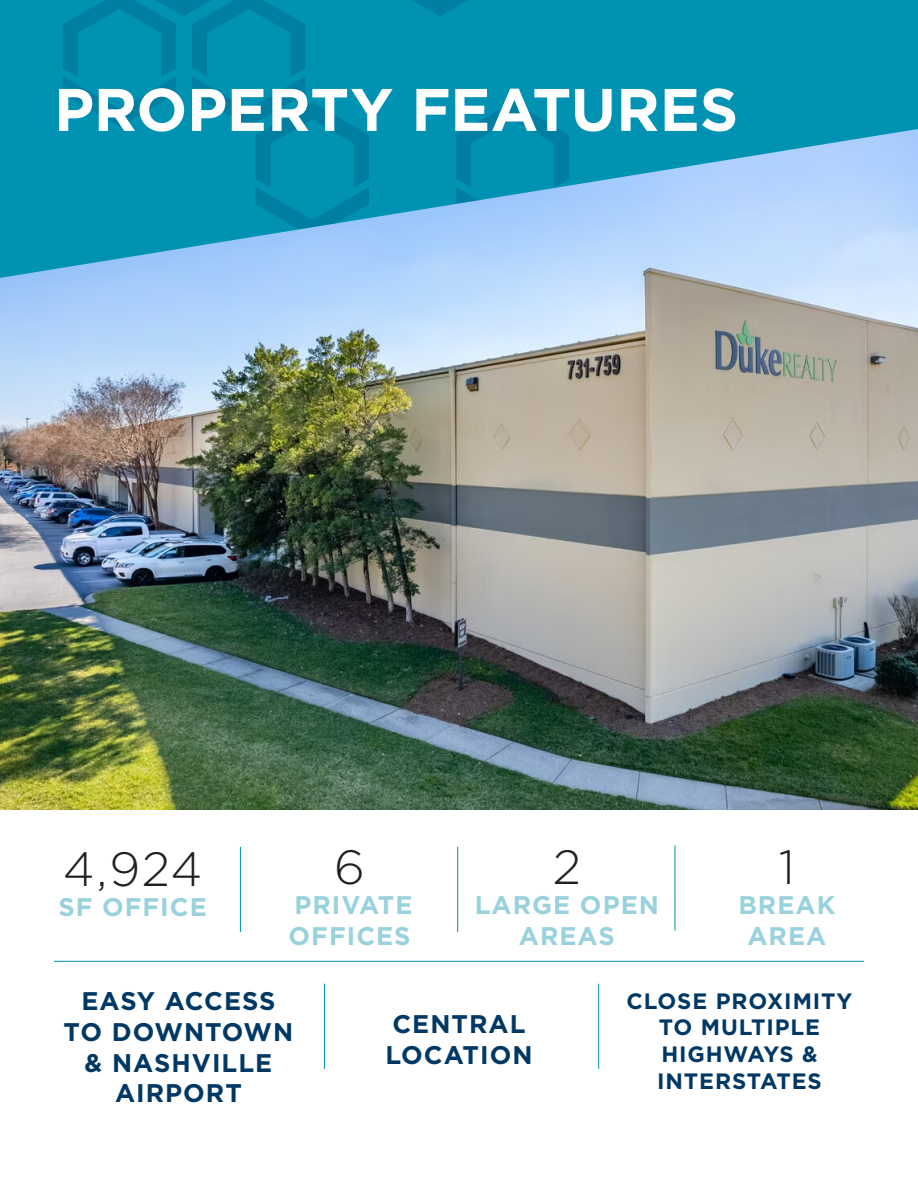
<style>
.page{position:relative;width:918px;height:1188px;background:#fff}
.page>*{position:absolute;margin:0;border:0;box-sizing:border-box;transform-origin:0 0}
.t1{font:700 60px "Gotham";letter-spacing:-.005em;color:#fff}
.t2{font:300 48px "Gotham";color:#231f20}
.t3{font:700 25.5px/30.6px "Gotham";letter-spacing:.04em;color:#003865}
.t4{font:700 25.5px/30.6px "Gotham";letter-spacing:.04em;color:#99d2dc;text-align:center}
.t5{font:700 22.2px/26.7px "Gotham";letter-spacing:.04em;color:#003865;text-align:center}
</style>
<div class="page">
<img style="left:0;top:280px;width:918px;height:530px">
<svg style="left:0;top:0;width:918px;height:280px;background:#44abcf"></svg>
<svg style="left:456px;top:102px;width:113px;height:135px;background:#329fc6"></svg>
<svg style="left:63px;top:0;width:306px;height:237px;background:#028eb0"></svg>
<svg style="left:383px;top:0;width:114px;height:16px;background:#008dae"></svg>
<hr style="left:240px;top:847px;width:1px;height:85px;background:#0092b3">
<hr style="left:324px;top:984px;width:1px;height:85px;background:#0092b3">
<hr style="left:54px;top:961px;width:810px;height:1px;background:#0092b3">
<hr style="left:457px;top:847px;width:1px;height:85px;background:#0092b3">
<hr style="left:598px;top:984px;width:1px;height:85px;background:#0092b3">
<hr style="left:675px;top:845px;width:1px;height:86px;background:#0092b3">
<h1 class="t1" style="left:54px;top:70px;width:686px">PROPERTY FEATURES</h1>
<h2 class="t2" style="left:63px;top:838px;width:141px">4,924</h2>
<p class="t4" style="left:58px;top:892px;width:150px">SF OFFICE</p>
<h2 class="t2" style="left:334px;top:836px;width:32px">6</h2>
<p class="t4" style="left:289px;top:890px;width:125px;text-align:left">PRIVATE<br>OFFICES</p>
<h2 class="t2" style="left:553px;top:836px;width:30px">2</h2>
<p class="t4" style="left:475px;top:890px;width:186px">LARGE OPEN<br>AREAS</p>
<h2 class="t2" style="left:779px;top:836px;width:18px">1</h2>
<p class="t4" style="left:739px;top:890px;width:98px">BREAK<br>AREA</p>
<p class="t3" style="left:64px;top:986px;width:231px;text-align:center">EASY ACCESS<br>TO DOWNTOWN &amp; NASHVILLE<br>AIRPORT</p>
<p class="t3" style="left:385px;top:1009px;width:149px">CENTRAL<br>LOCATION</p>
<p class="t5" style="left:627px;top:987px;width:227px">CLOSE PROXIMITY<br>TO MULTIPLE<br>HIGHWAYS &amp;<br>INTERSTATES</p>
</div>
